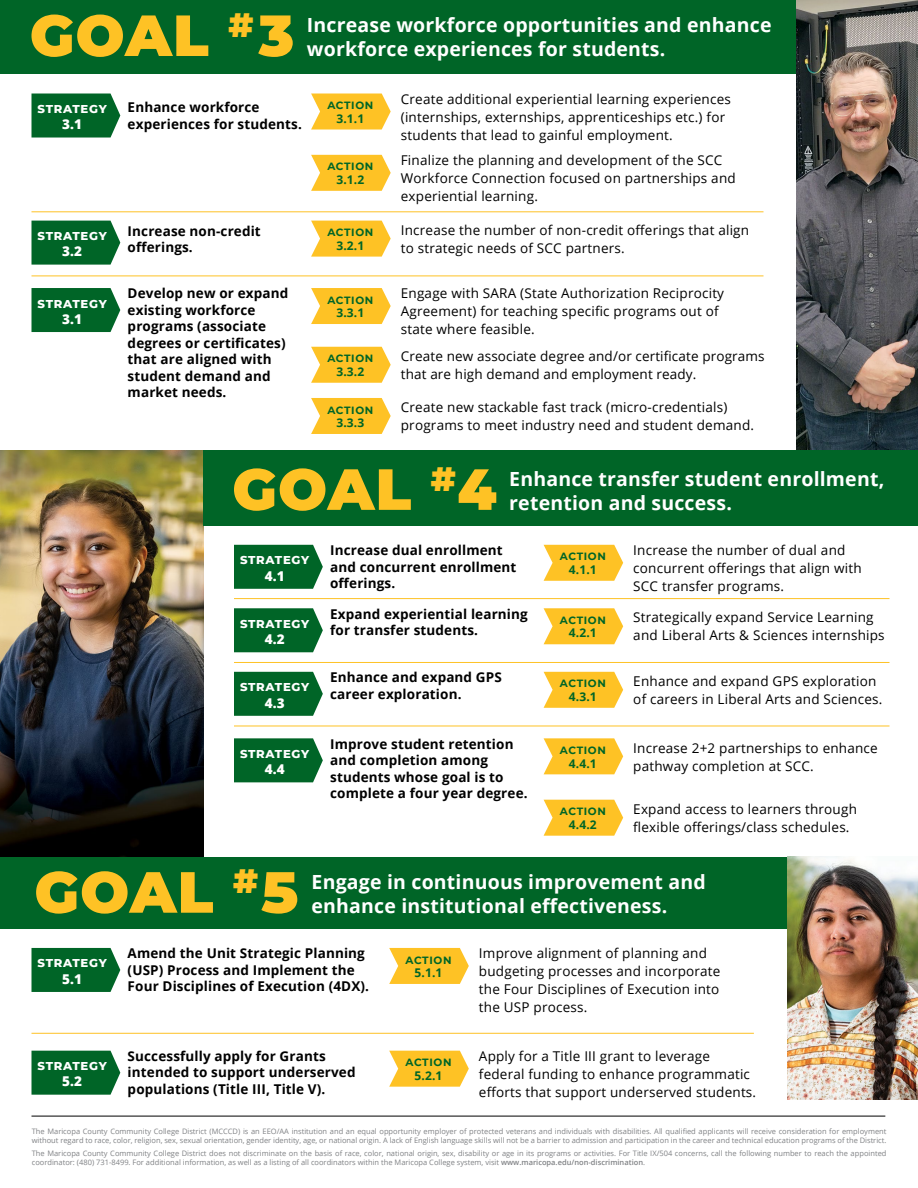
<style>
.page{position:relative;width:918px;height:1188px;background:#fff}
.page>*{position:absolute;margin:0;border:0;box-sizing:border-box;transform-origin:0 0}
.t1{font:900 57.9px "Montserrat";letter-spacing:.02em;color:#fec225}
.t2{font:700 19.5px/24px "Open Sans";letter-spacing:.01em;color:#fff}
.t3{font:13.5px/18px "Open Sans";letter-spacing:.015em;color:#000}
.t4{font:700 13.5px/16.5px "Open Sans";letter-spacing:.01em;color:#000}
.t5{font:800 13.5px "Open Sans";color:#fff}
.t6{font:700 12px "Open Sans";color:#006527}
.t7{font:800 11.7px "Montserrat";letter-spacing:.06em;color:#fff}
.t8{font:700 10.5px "Montserrat";letter-spacing:.06em;color:#006527}
.t9{font:7.5px/9px "Open Sans";color:#808285}
.s1{font-weight:600}
</style>
<div class="page">
<div style="left:0;top:0;width:796px;height:73px;background:#006527"></div>
<img style="left:796px;top:0;width:122px;height:450px">
<svg style="left:32px;top:94px;width:88px;height:44px;background:#0f6e34"></svg>
<svg style="left:311px;top:94px;width:80px;height:36px;background:#fec941"></svg>
<svg style="left:311px;top:155px;width:80px;height:36px;background:#fec93f"></svg>
<hr style="left:32px;top:212px;width:732px;height:1px;background:#fec225">
<svg style="left:32px;top:221px;width:88px;height:44px;background:#0f6e33"></svg>
<svg style="left:311px;top:221px;width:80px;height:36px;background:#fec940"></svg>
<hr style="left:32px;top:276px;width:732px;height:1px;background:#fec225">
<div style="left:32px;top:288px;width:88px;height:44px;background:#006527"></div>
<svg style="left:311px;top:288px;width:80px;height:36px;background:#fec93e"></svg>
<svg style="left:311px;top:347px;width:80px;height:36px;background:#fec93f"></svg>
<svg style="left:311px;top:398px;width:80px;height:36px;background:#fec93e"></svg>
<img style="left:0;top:450px;width:203px;height:407px">
<div style="left:203px;top:450px;width:715px;height:75px;background:#006527"></div>
<svg style="left:234px;top:545px;width:89px;height:44px;background:#0f6e34"></svg>
<svg style="left:544px;top:545px;width:79px;height:36px;background:#fec83d"></svg>
<hr style="left:234px;top:598px;width:656px;height:1px;background:#fec225">
<svg style="left:234px;top:608px;width:89px;height:44px;background:#0f6e34"></svg>
<svg style="left:544px;top:608px;width:79px;height:36px;background:#fec83d"></svg>
<hr style="left:234px;top:662px;width:656px;height:1px;background:#fec225">
<svg style="left:234px;top:672px;width:89px;height:44px;background:#0f6e34"></svg>
<svg style="left:544px;top:672px;width:79px;height:36px;background:#fec83d"></svg>
<hr style="left:234px;top:726px;width:656px;height:1px;background:#fec225">
<svg style="left:234px;top:738px;width:89px;height:44px;background:#106e34"></svg>
<svg style="left:544px;top:738px;width:79px;height:36px;background:#fec93e"></svg>
<svg style="left:544px;top:800px;width:79px;height:36px;background:#fec83d"></svg>
<div style="left:0;top:857px;width:788px;height:72px;background:#006527"></div>
<img style="left:788px;top:857px;width:130px;height:243px">
<svg style="left:32px;top:948px;width:88px;height:44px;background:#0d6d32"></svg>
<svg style="left:389px;top:948px;width:80px;height:36px;background:#fec93e"></svg>
<hr style="left:32px;top:1033px;width:722px;height:1px;background:#fec225">
<svg style="left:32px;top:1051px;width:88px;height:44px;background:#0e6e33"></svg>
<svg style="left:389px;top:1051px;width:80px;height:36px;background:#fec940"></svg>
<hr style="left:32px;top:1116px;width:853px;height:1px;background:#000">
<h1 class="t1" style="left:30px;top:-8px;width:266px">GOAL <sup>#</sup> 3</h1>
<h2 class="t2" style="left:307px;top:12px;width:466px">Increase workforce opportunities and enhance workforce experiences for students.</h2>
<p class="t7" style="left:38px;top:100px;width:71px">STRATEGY</p>
<p class="t5" style="left:62px;top:114px;width:21px">3.1</p>
<p class="t7" style="left:38px;top:227px;width:71px">STRATEGY</p>
<p class="t5" style="left:62px;top:241px;width:21px">3.2</p>
<p class="t7" style="left:38px;top:295px;width:71px">STRATEGY</p>
<p class="t5" style="left:62px;top:309px;width:21px">3.1</p>
<p class="t4" style="left:128px;top:99px;width:176px">Enhance workforce experiences for students.</p>
<p class="t8" style="left:327px;top:98px;width:47px">ACTION</p>
<p class="t6" style="left:336px;top:110px;width:29px">3.1.1</p>
<p class="t8" style="left:327px;top:159px;width:47px">ACTION</p>
<p class="t6" style="left:336px;top:171px;width:29px">3.1.2</p>
<p class="t4" style="left:128px;top:222px;width:135px">Increase non-credit offerings.</p>
<p class="t8" style="left:327px;top:225px;width:47px">ACTION</p>
<p class="t6" style="left:336px;top:237px;width:29px">3.2.1</p>
<p class="t4" style="left:128px;top:285px;width:162px">Develop new or expand existing workforce programs (associate degrees or certificates) that are aligned with student demand and market needs.</p>
<p class="t8" style="left:327px;top:292px;width:47px">ACTION</p>
<p class="t6" style="left:336px;top:304px;width:29px">3.3.1</p>
<p class="t8" style="left:327px;top:351px;width:47px">ACTION</p>
<p class="t6" style="left:336px;top:363px;width:29px">3.3.2</p>
<p class="t3" style="left:401px;top:90px;width:332px">Create additional experiential learning experiences (internships, externships, apprenticeships etc.) for students that lead to gainful employment.</p>
<p class="t3" style="left:401px;top:151px;width:336px">Finalize the planning and development of the SCC<br>Workforce Connection focused on partnerships and experiential learning.</p>
<p class="t3" style="left:401px;top:221px;width:350px">Increase the number of non-credit offerings that align to strategic needs of SCC partners.</p>
<p class="t3" style="left:401px;top:284px;width:325px">Engage with SARA (State Authorization Reciprocity<br>Agreement) for teaching specific programs out of state where feasible.</p>
<p class="t3" style="left:401px;top:347px;width:365px">Create new associate degree and/or certificate programs that are high demand and employment ready.</p>
<p class="t3" style="left:401px;top:398px;width:355px">Create new stackable fast track (micro-credentials) programs to meet industry need and student demand.</p>
<h1 class="t1" style="left:232px;top:446px;width:267px">GOAL <sup>#</sup>4</h1>
<h2 class="t2" style="left:509px;top:466px;width:377px">Enhance transfer student enrollment, retention and success.</h2>
<p class="t8" style="left:327px;top:402px;width:47px">ACTION</p>
<p class="t6" style="left:336px;top:414px;width:29px">3.3.3</p>
<p class="t7" style="left:240px;top:552px;width:71px">STRATEGY</p>
<p class="t5" style="left:265px;top:565px;width:21px">4.1</p>
<p class="t7" style="left:240px;top:615px;width:71px">STRATEGY</p>
<p class="t5" style="left:265px;top:629px;width:21px">4.2</p>
<p class="t7" style="left:240px;top:679px;width:71px">STRATEGY</p>
<p class="t5" style="left:265px;top:692px;width:21px">4.3</p>
<p class="t7" style="left:240px;top:745px;width:71px">STRATEGY</p>
<p class="t5" style="left:265px;top:759px;width:21px">4.4</p>
<p class="t4" style="left:330px;top:542px;width:188px">Increase dual enrollment and concurrent enrollment offerings.</p>
<p class="t8" style="left:560px;top:549px;width:47px">ACTION</p>
<p class="t6" style="left:569px;top:561px;width:29px">4.1.1</p>
<p class="t4" style="left:330px;top:605px;width:199px">Expand experiential learning for transfer students.</p>
<p class="t8" style="left:560px;top:613px;width:47px">ACTION</p>
<p class="t6" style="left:569px;top:625px;width:29px">4.2.1</p>
<p class="t4" style="left:330px;top:669px;width:173px">Enhance and expand GPS career exploration.</p>
<p class="t8" style="left:560px;top:676px;width:47px">ACTION</p>
<p class="t6" style="left:569px;top:688px;width:29px">4.3.1</p>
<p class="t4" style="left:330px;top:735px;width:199px">Improve student retention and completion among students whose goal is to complete a four year degree.</p>
<p class="t8" style="left:560px;top:743px;width:47px">ACTION</p>
<p class="t6" style="left:569px;top:755px;width:29px">4.4.1</p>
<p class="t8" style="left:560px;top:804px;width:47px">ACTION</p>
<p class="t6" style="left:569px;top:816px;width:29px">4.4.2</p>
<p class="t3" style="left:633px;top:541px;width:230px">Increase the number of dual and concurrent offerings that align with<br>SCC transfer programs.</p>
<p class="t3" style="left:633px;top:608px;width:253px">Strategically expand Service Learning and Liberal Arts &amp; Sciences internships</p>
<p class="t3" style="left:633px;top:672px;width:251px">Enhance and expand GPS exploration of careers in Liberal Arts and Sciences.</p>
<p class="t3" style="left:633px;top:738px;width:246px">Increase 2+2 partnerships to enhance pathway completion at SCC.</p>
<p class="t3" style="left:633px;top:800px;width:225px">Expand access to learners through flexible offerings/class schedules.</p>
<h1 class="t1" style="left:34px;top:849px;width:267px">GOAL <sup>#</sup>5</h1>
<h2 class="t2" style="left:312px;top:869px;width:396px">Engage in continuous improvement and enhance institutional effectiveness.</h2>
<p class="t7" style="left:38px;top:955px;width:71px">STRATEGY</p>
<p class="t5" style="left:62px;top:969px;width:21px">5.1</p>
<p class="t4" style="left:128px;top:945px;width:243px">Amend the Unit Strategic Planning (USP) Process and Implement the<br>Four Disciplines of Execution (4DX).</p>
<p class="t8" style="left:406px;top:952px;width:47px">ACTION</p>
<p class="t6" style="left:415px;top:964px;width:29px">5.1.1</p>
<p class="t3" style="left:479px;top:944px;width:243px">Improve alignment of planning and budgeting processes and incorporate the Four Disciplines of Execution into the USP process.</p>
<p class="t3" style="left:479px;top:1047px;width:279px">Apply for a Title III grant to leverage federal funding to enhance programmatic efforts that support underserved students.</p>
<p class="t9" style="left:32px;top:1126px;width:856px">The Maricopa County Community College District (MCCCD) is an EEO/AA institution and an equal opportunity employer of protected veterans and individuals with disabilities. All qualified applicants will receive consideration for employment without regard to race, color, religion, sex, sexual orientation, gender identity, age, or national origin. A lack of English language skills will not be a barrier to admission and participation in the career and technical education programs of the District.</p>
<p class="t9" style="left:32px;top:1149px;width:856px">The Maricopa County Community College District does not discriminate on the basis of race, color, national origin, sex, disability or age in its programs or activities. For Title IX/504 concerns, call the following number to reach the appointed coordinator: (480) 731-8499. For additional information, as well as a listing of all coordinators within the Maricopa College system, visit <span class="s1">www.maricopa.edu/non-discrimination</span>.</p>
<p class="t4" style="left:128px;top:1048px;width:229px">Successfully apply for Grants intended to support underserved populations (Title III, Title V).</p>
<p class="t8" style="left:406px;top:1055px;width:47px">ACTION</p>
<p class="t7" style="left:38px;top:1057px;width:71px">STRATEGY</p>
<p class="t5" style="left:62px;top:1071px;width:21px">5.2</p>
<p class="t6" style="left:415px;top:1067px;width:29px">5.2.1</p>
</div>
